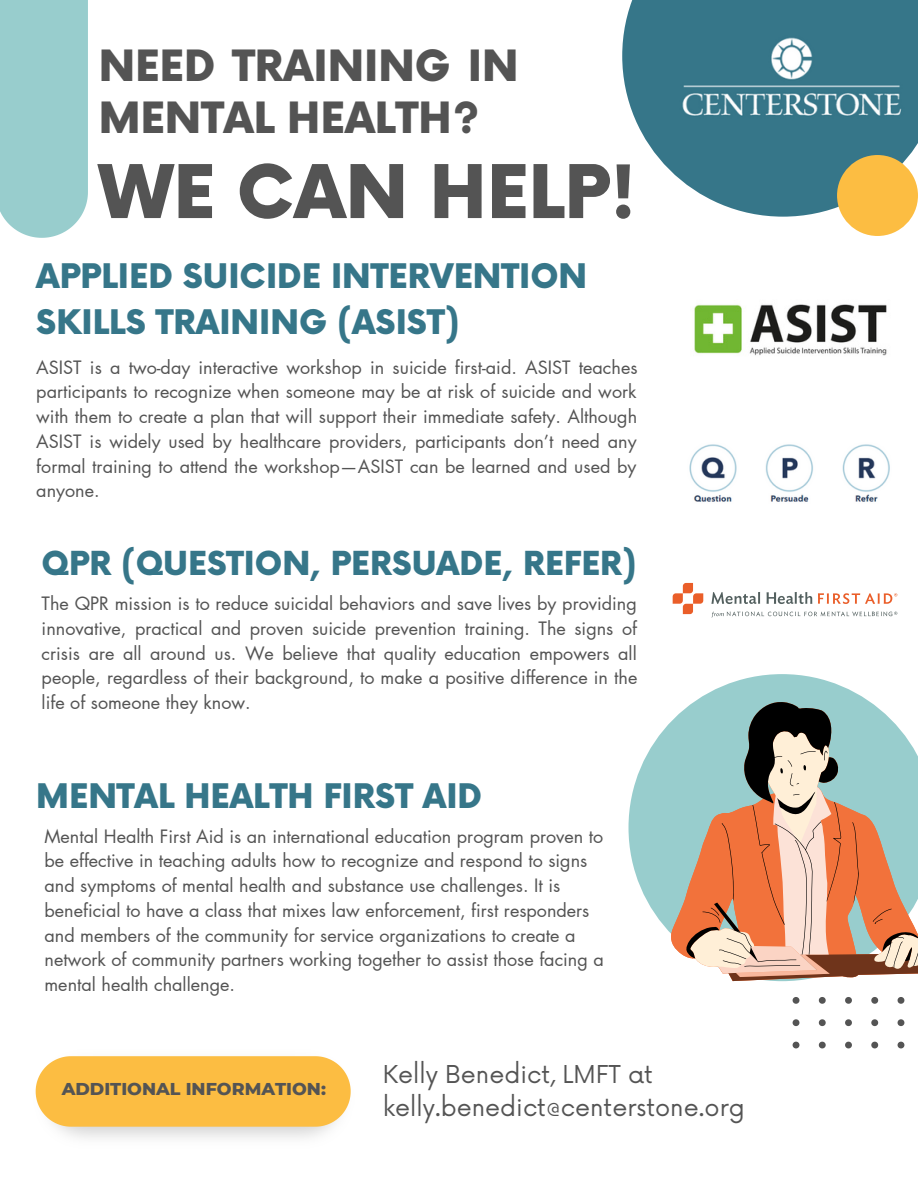
<style>
.page{position:relative;width:918px;height:1188px;background:#fff}
.page>*{position:absolute;margin:0;border:0;box-sizing:border-box;transform-origin:0 0}
.t1{font:900 72px "Now";color:#545454}
.t2{font:900 42px "Now";color:#545454}
.t3{font:900 33px/46.2px "Now";color:#367689}
.t4{font:900 32.25px "Now";color:#367689}
.t5{font:24px "Now";color:#545454}
.t6{font:18px/24.8px "Futura LT Pro";color:#545454;text-align:justify}
.t7{font:800 17.55px "Montserrat";color:#545454}
</style>
<div class="page">
<img style="left:689px;top:444px;width:201px;height:58px">
<img style="left:694px;top:304px;width:193px;height:52px">
<svg style="left:629px;top:674px;width:240px;height:259px;fill:#98cdcd"></svg>
<svg style="left:622px;top:0;width:296px;height:217px;fill:#367689"></svg>
<div style="left:837px;top:155px;width:81px;height:81px;background:#fcbd42;border-radius:50%"></div>
<svg style="left:36px;top:1056px;width:315px;height:71px"></svg>
<svg style="left:898px;top:1042px;width:6px;height:6px"></svg>
<svg style="left:871px;top:1042px;width:7px;height:6px"></svg>
<svg style="left:845px;top:1042px;width:7px;height:6px"></svg>
<svg style="left:819px;top:1042px;width:7px;height:6px"></svg>
<svg style="left:793px;top:1042px;width:6px;height:6px"></svg>
<svg style="left:898px;top:1019px;width:6px;height:7px"></svg>
<svg style="left:871px;top:1019px;width:7px;height:7px"></svg>
<svg style="left:845px;top:1019px;width:7px;height:7px"></svg>
<svg style="left:819px;top:1019px;width:7px;height:7px"></svg>
<svg style="left:793px;top:1019px;width:6px;height:7px"></svg>
<svg style="left:898px;top:997px;width:6px;height:7px"></svg>
<svg style="left:871px;top:997px;width:7px;height:7px"></svg>
<svg style="left:845px;top:997px;width:7px;height:7px"></svg>
<svg style="left:819px;top:997px;width:7px;height:7px"></svg>
<svg style="left:793px;top:997px;width:6px;height:7px"></svg>
<div style="left:0;top:0;width:88px;height:238px;background:#98cdcd"></div>
<svg style="left:673px;top:583px;width:30px;height:31px"></svg>
<svg style="left:818px;top:593px;width:79px;height:11px"></svg>
<svg style="left:711px;top:592px;width:49px;height:12px"></svg>
<svg style="left:767px;top:592px;width:45px;height:12px"></svg>
<svg style="left:711px;top:612px;width:186px;height:5px"></svg>
<img style="left:665px;top:15px;width:253px;height:120px">
<svg style="left:670px;top:785px;width:16px;height:172px;fill:#98cdcd"></svg>
<svg style="left:720px;top:969px;width:198px;height:12px"></svg>
<svg style="left:686px;top:701px;width:232px;height:267px"></svg>
<p class="t2" style="left:99px;top:43px;width:421px">NEED TRAINING IN</p>
<p class="t2" style="left:99px;top:95px;width:382px">MENTAL HEALTH?</p>
<p class="t1" style="left:99px;top:153px;width:539px">WE CAN HELP!</p>
<p class="t3" style="left:36px;top:255px;width:552px">APPLIED SUICIDE INTERVENTION<br>SKILLS TRAINING (ASIST)</p>
<p class="t6" style="left:36px;top:355px;width:603px">ASIST is a two-day interactive workshop in suicide first-aid. ASIST teaches</p>
<p class="t6" style="left:36px;top:380px;width:602px">participants to recognize when someone may be at risk of suicide and work with them to create a plan that will support their immediate safety. Although ASIST is widely used by healthcare providers, participants don’t need any</p>
<p class="t6" style="left:36px;top:454px;width:602px">formal training to attend the workshop—ASIST can be learned and used by anyone.</p>
<p class="t4" style="left:42px;top:546px;width:597px">QPR (QUESTION, PERSUADE, REFER)</p>
<p class="t6" style="left:42px;top:592px;width:597px">The QPR mission is to reduce suicidal behaviors and save lives by providing innovative, practical and proven suicide prevention training. The signs of crisis are all around us. We believe that quality education empowers all people, regardless of their background, to make a positive difference in the</p>
<p class="t6" style="left:42px;top:691px;width:211px">life of someone they know.</p>
<p class="t3" style="left:36px;top:775px;width:447px">MENTAL HEALTH FIRST AID</p>
<p class="t6" style="left:45px;top:824px;width:561px;text-align:left">Mental Health First Aid is an international education program proven to be effective in teaching adults how to recognize and respond to signs and symptoms of mental health and substance use challenges. It is beneficial to have a class that mixes law enforcement, first responders and members of the community for service organizations to create a network of community partners working together to assist those facing a</p>
<p class="t6" style="left:45px;top:973px;width:192px">mental health challenge.</p>
<p class="t7" style="left:62px;top:1078px;width:266px">ADDITIONAL INFORMATION:</p>
<p class="t5" style="left:383px;top:1061px;width:272px">Kelly Benedict, LMFT at</p>
<p class="t5" style="left:383px;top:1094px;width:364px">kelly.benedict@centerstone.org</p>
</div>
